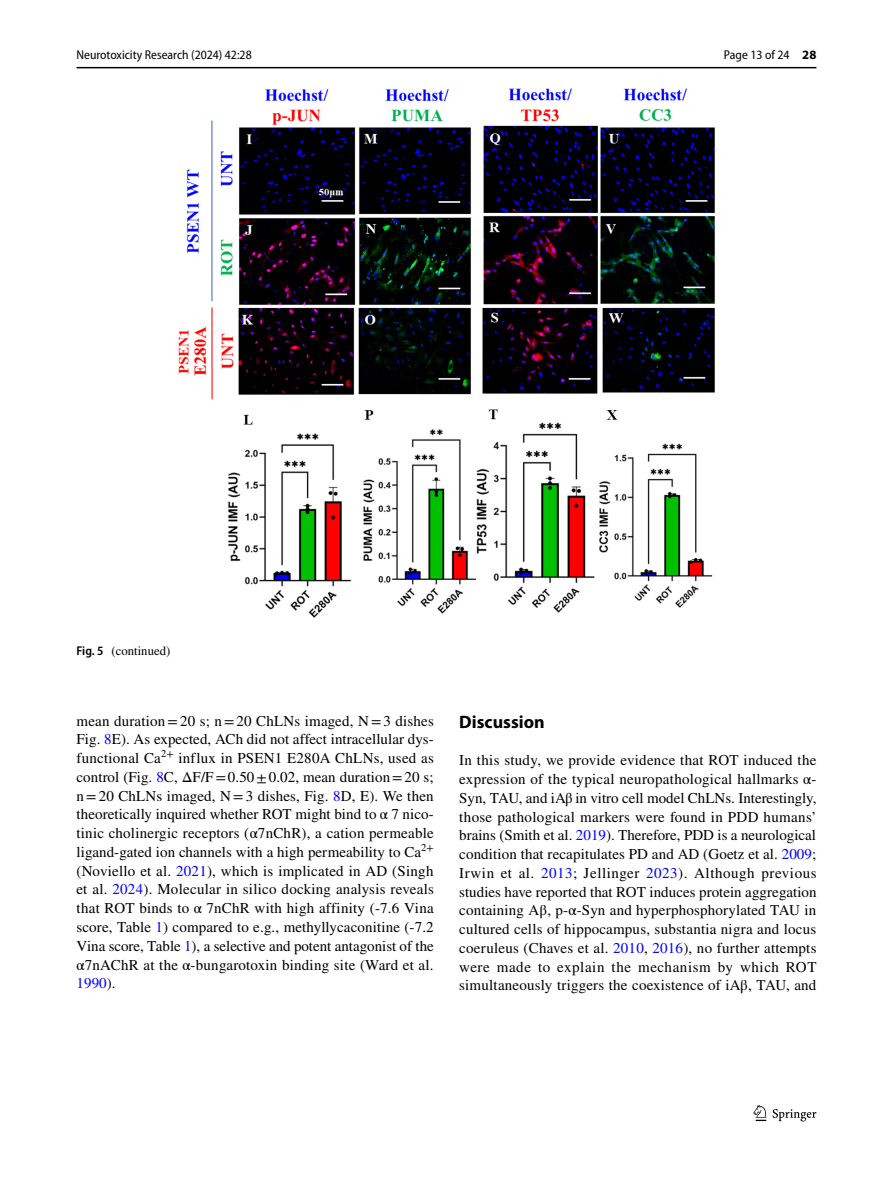
<style>
.page{position:relative;width:893px;height:1187px;background:#fff}
.page>*{position:absolute;margin:0;border:0;box-sizing:border-box;transform-origin:0 0}
.t1{font:700 18px "Myriad Pro";color:#000}
.t2{font:15px/18.8px "STIX";letter-spacing:.015em;color:#000;text-align:justify}
.t3{font:semi-condensed 12.75px "Myriad Pro";color:#000}
.t4{font:12.75px "STIX";color:#000}
.s1{font-weight:700;font-stretch:normal}
.s2{font-family:"Myriad Pro";font-weight:600;font-stretch:semi-condensed}
.s3{color:#00f}
.s4{font-family:"STIX Math Regular 86"}
.s5{font-family:"STIX Math Regular 87"}
.s6{font-family:"STIX Math Regular 88"}
.s7{font-family:"STIX Math Regular 89"}
.s8{font-family:"STIX Math Regular 90"}
.s9{font-family:"STIX Math Regular 91"}
.s10{font-family:"STIX Math Regular 92"}
.s11{font-family:"STIX Math Regular 85"}
</style>
<div class="page">
<hr style="left:77px;top:67px;width:739px;height:1px;background:#000">
<svg style="left:753px;top:1105px;width:13px;height:15px"></svg>
<svg style="left:773px;top:1109px;width:43px;height:12px"></svg>
<img style="left:178px;top:88px;width:537px;height:530px">
<p class="t3" style="left:77px;top:48px;width:177px">Neurotoxicity Research (2024) 42:28</p>
<p class="t3" style="left:724px;top:48px;width:94px">Page 13 of 24 <span class="s1">28</span></p>
<p class="t4" style="left:77px;top:641px;width:95px"><span class="s2">Fig. 5</span> (continued)</p>
<p class="t2" style="left:77px;top:712px;width:359px">mean duration=20 s; n=20 ChLNs imaged, N =3 dishes Fig. <span class="s3">8</span>E). As expected, ACh did not affect intracellular dys&shy;functional Ca<sup>2+</sup> influx in PSEN1 E280A ChLNs, used as control (Fig. <span class="s3">8</span>C, ΔF/F=0.50±0.02, mean duration=20 s; n=20 ChLNs imaged, N =3 dishes, Fig. <span class="s3">8</span>D, E). We then theoretically inquired whether ROT might bind to <span class="s4">α</span> 7 nico&shy;tinic cholinergic receptors (<span class="s5">α</span>7nChR), a cation permeable ligand-gated ion channels with a high permeability to Ca<sup>2+ </sup>(Noviello et al. <span class="s3">2021</span>), which is implicated in AD (Singh et al. <span class="s3">2024</span>). Molecular in silico docking analysis reveals that ROT binds to <span class="s6">α</span> 7nChR with high affinity (-7.6 Vina score, Table <span class="s3">1</span>) compared to e.g., methyllycaconitine (-7.2<br>Vina score, Table <span class="s3">1</span>), a selective and potent antagonist of the α7nAChR at the <span class="s7">α</span>-bungarotoxin binding site (Ward et al.<br><span class="s3">1990</span>).</p>
<p class="t1" style="left:459px;top:710px;width:87px">Discussion</p>
<p class="t2" style="left:459px;top:751px;width:359px">In this study, we provide evidence that ROT induced the expression of the typical neuropathological hallmarks <span class="s8">α</span>-Syn, TAU, and iA<span class="s9">β</span> in vitro cell model ChLNs. Interestingly, those pathological markers were found in PDD humans’ brains (Smith et al. <span class="s3">2019</span>). Therefore, PDD is a neurological condition that recapitulates PD and AD (Goetz et al. <span class="s3">2009</span>; Irwin et al. <span class="s3">2013</span>; Jellinger <span class="s3">2023</span>). Although previous studies have reported that ROT induces protein aggregation containing A<span class="s10">β</span>, p-α-Syn and hyperphosphorylated TAU in cultured cells of hippocampus, substantia nigra and locus coeruleus (Chaves et al. <span class="s3">2010</span>, <span class="s3">2016</span>), no further attempts were made to explain the mechanism by which ROT simultaneously triggers the coexistence of iA<span class="s11">β</span>, TAU, and</p>
</div>
